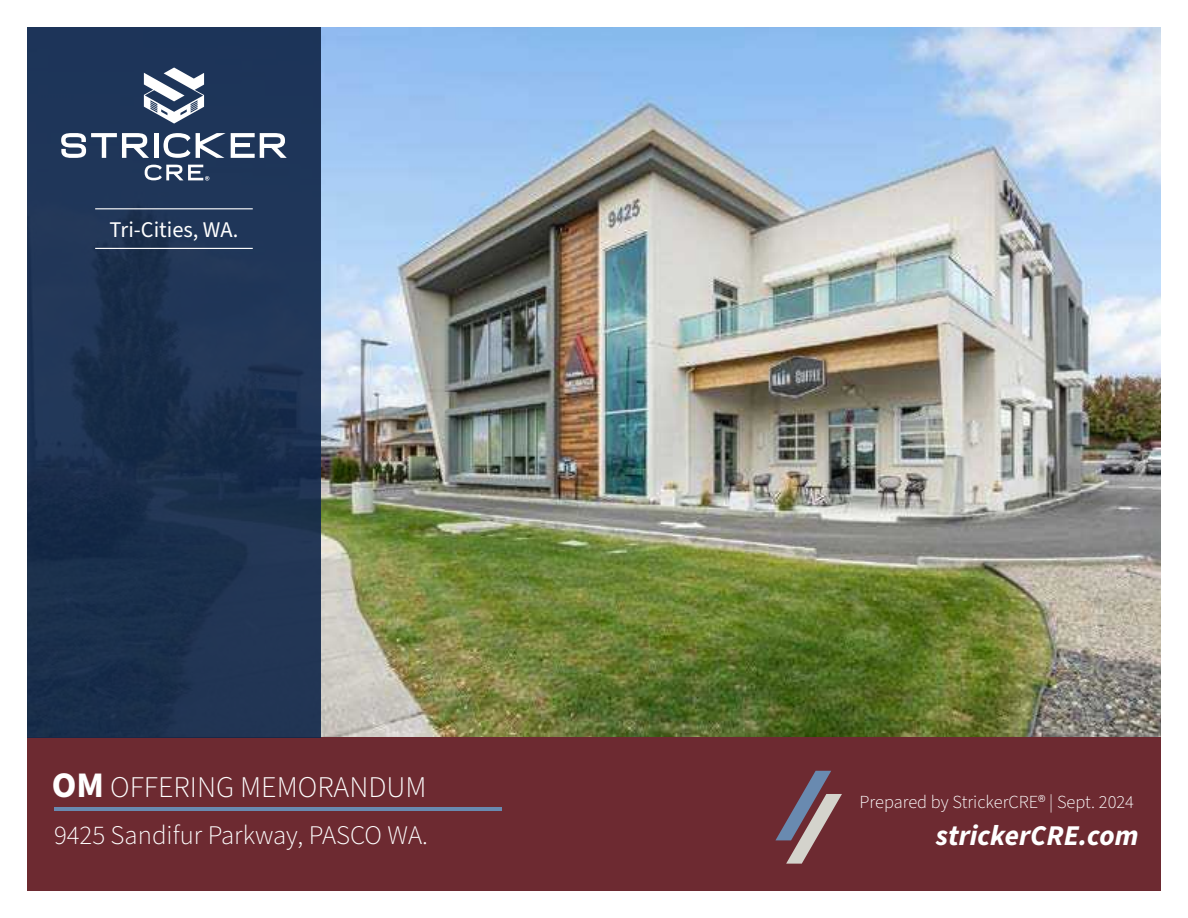
<style>
.page{position:relative;width:1188px;height:918px;background:#fff}
.page>*{position:absolute;margin:0;border:0;box-sizing:border-box;transform-origin:0 0}
.t1{font:700 36px "Source Sans Pro";color:#fff}
.t2{font:300 30px "Source Sans Pro";color:#fff}
.t3{font:italic 700 28.65px "Source Sans Pro";color:#fff}
.t4{font:300 26.85px "Source Sans Pro";color:#fff}
.t5{font:22.35px "Source Sans Pro";color:#fff}
.t6{font:300 18.45px "Source Sans Pro";color:#fff}
</style>
<div class="page">
<img style="left:321px;top:27px;width:840px;height:710px">
<div style="left:27px;top:737px;width:1134px;height:154px;background:#6d2a31"></div>
<hr style="left:54px;top:808px;width:447px;height:3px;background:#698ab0">
<div style="left:27px;top:27px;width:294px;height:710px;background:linear-gradient(to right,#1b304f,#1f3455)"></div>
<svg style="left:775px;top:771px;width:67px;height:93px"></svg>
<hr style="left:95px;top:208px;width:158px;height:1px;background:#fff">
<hr style="left:95px;top:248px;width:158px;height:1px;background:#fff">
<svg style="left:61px;top:133px;width:88px;height:25px"></svg>
<hr style="left:154px;top:133px;width:4px;height:25px;background:#fff">
<svg style="left:164px;top:133px;width:123px;height:25px"></svg>
<svg style="left:145px;top:165px;width:64px;height:16px"></svg>
<svg style="left:144px;top:68px;width:60px;height:56px"></svg>
<p class="t5" style="left:110px;top:214px;width:130px">Tri-Cities, WA.</p>
<h1 class="t1" style="left:52px;top:760px;width:54px">OM</h1>
<h3 class="t4" style="left:54px;top:817px;width:376px">9425 Sandifur Parkway, PASCO WA.</h3>
<h2 class="t2" style="left:110px;top:767px;width:318px">OFFERING MEMORANDUM</h2>
<p class="t6" style="left:860px;top:790px;width:276px">Prepared by StrickerCRE® | Sept. 2024</p>
<h3 class="t3" style="left:936px;top:816px;width:204px">strickerCRE.com</h3>
</div>
